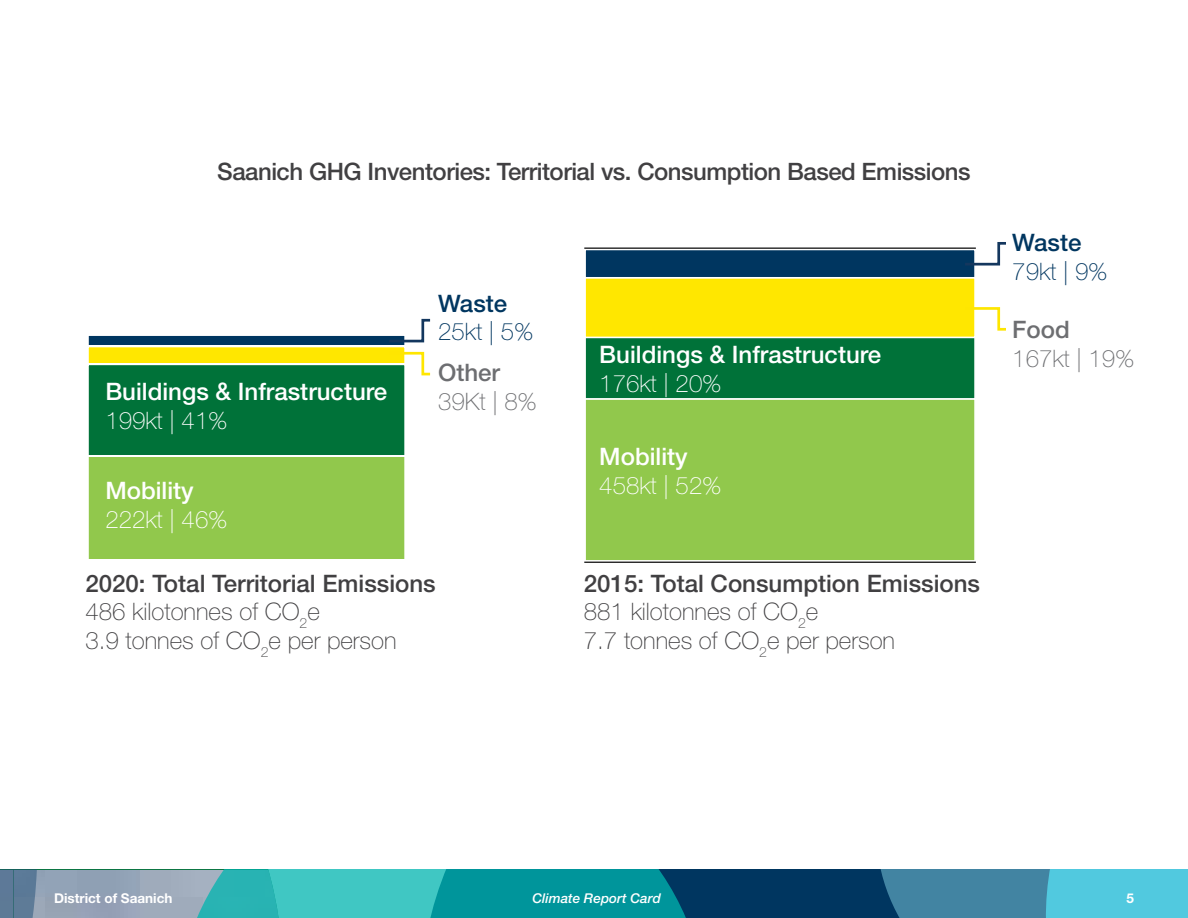
<style>
.page{position:relative;width:1188px;height:918px;background:#fff}
.page>*{position:absolute;margin:0;border:0;box-sizing:border-box;transform-origin:0 0}
.t1{font:100 24.15px/29px "Helvetica Neue";color:#414042}
.t2{font:500 24.15px "Helvetica Neue";color:#fff}
.t3{font:100 24.15px "Helvetica Neue";color:#fff}
.t4{font:100 24.15px "Helvetica Neue";color:#6d6e71}
.t5{font:100 24.15px "Helvetica Neue";color:#003660}
.t6{font:500 24.15px "Helvetica Neue";color:#003660}
.t7{font:500 24.15px "Helvetica Neue";color:#6d6e71}
.t8{font:500 24px "Helvetica Neue";letter-spacing:-.02em;color:#414042}
.t9{font:700 13.5px "Helvetica Neue";color:#fff}
.t10{font:italic 500 13.5px "Helvetica Neue";color:#fff}
.s1{font-weight:500}
</style>
<div class="page">
<div style="left:584px;top:398px;width:392px;height:164px;background:#91c84c;border:2px solid #fff"></div>
<div style="left:584px;top:336px;width:392px;height:64px;background:#007239;border:2px solid #fff"></div>
<div style="left:584px;top:277px;width:392px;height:61px;background:#ffe700;border:2px solid #fff"></div>
<div style="left:584px;top:249px;width:392px;height:30px;background:#003660;border:2px solid #fff"></div>
<hr style="left:584px;top:247px;width:392px;height:2px;background:#000">
<hr style="left:584px;top:562px;width:392px;height:1px;background:#000">
<svg style="left:962px;top:242px;width:44px;height:25px"></svg>
<svg style="left:973px;top:306px;width:33px;height:26px"></svg>
<svg style="left:88px;top:335px;width:317px;height:224px;background:#5ca446"></svg>
<svg style="left:386px;top:318px;width:45px;height:26px"></svg>
<svg style="left:386px;top:351px;width:45px;height:26px"></svg>
<svg style="left:0;top:870px;width:1188px;height:48px;background:#3691a4"></svg>
<p class="t8" style="left:217px;top:157px;width:755px">Saanich GHG Inventories: Territorial vs. Consumption Based Emissions</p>
<p class="t2" style="left:105px;top:377px;width:284px">Buildings &amp; Infrastructure</p>
<p class="t3" style="left:105px;top:406px;width:123px">199kt | 41%</p>
<p class="t2" style="left:105px;top:476px;width:90px">Mobility</p>
<p class="t3" style="left:105px;top:505px;width:123px">222kt | 46%</p>
<p class="t6" style="left:438px;top:289px;width:71px">Waste</p>
<p class="t5" style="left:438px;top:318px;width:97px">25kt | 5%</p>
<p class="t7" style="left:438px;top:358px;width:64px">Other</p>
<p class="t4" style="left:438px;top:387px;width:100px">39Kt | 8%</p>
<p class="t2" style="left:599px;top:340px;width:283px">Buildings &amp; Infrastructure</p>
<p class="t3" style="left:599px;top:370px;width:123px">176kt | 20%</p>
<p class="t2" style="left:599px;top:442px;width:90px">Mobility</p>
<p class="t3" style="left:599px;top:472px;width:123px">458kt | 52%</p>
<p class="t1" style="left:85px;top:568px;width:352px"><span class="s1">2020: Total Territorial Emissions<br></span>486 kilotonnes of CO<sub>2</sub>e<br>3.9 tonnes of CO<sub>2</sub>e per person</p>
<p class="t1" style="left:584px;top:568px;width:398px"><span class="s1">2015: Total Consumption Emissions<br></span>881 kilotonnes of CO<sub>2</sub>e<br>7.7 tonnes of CO<sub>2</sub>e per person</p>
<p class="t6" style="left:1012px;top:228px;width:71px">Waste</p>
<p class="t5" style="left:1012px;top:258px;width:97px">79kt | 9%</p>
<p class="t7" style="left:1012px;top:315px;width:59px">Food</p>
<p class="t4" style="left:1012px;top:344px;width:123px">167kt | 19%</p>
<p class="t9" style="left:54px;top:890px;width:120px">District of Saanich</p>
<p class="t10" style="left:532px;top:890px;width:130px">Climate Report Card</p>
<p class="t9" style="left:1126px;top:890px;width:9px">5</p>
</div>
